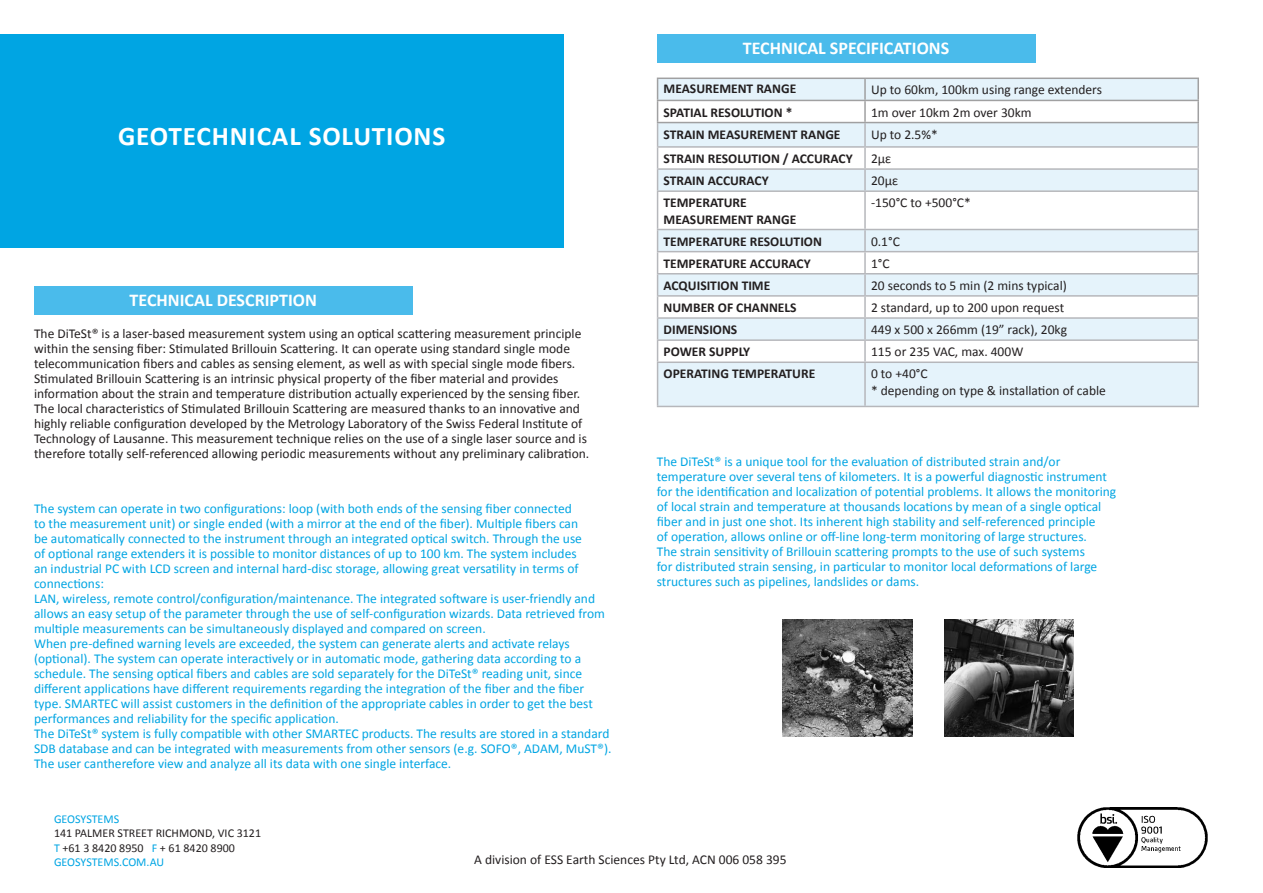
<style>
.page{position:relative;width:1263px;height:893px;background:#fff}
.page>*{position:absolute;margin:0;border:0;box-sizing:border-box;transform-origin:0 0}
.t1{font:700 27px "Calibri";letter-spacing:.03em;color:#fff}
.t2{font:700 18px "Calibri";color:#fff}
.t3{font:13.5px/15px "Calibri";color:#00a5e3}
.t4{font:13.5px/15px "Calibri";color:#231f20}
.t5{font:700 13.5px "Calibri";color:#231f20}
.t6{font:12px/14.4px "Calibri";color:#231f20}
.t7{font:12px "Calibri";color:#00a5e3}
.s1{color:#00a5e3}
</style>
<div class="page">
<img style="left:1077px;top:807px;width:131px;height:61px">
<div style="left:0;top:34px;width:563px;height:213px;background:#00a5e3"></div>
<div style="left:657px;top:34px;width:378px;height:28px;background:#4abbeb"></div>
<svg style="left:658px;top:79px;width:539px;height:327px;fill:#e5f3fb"></svg>
<hr style="left:864px;top:123px;width:2px;height:23px;background:#b6b7bb">
<hr style="left:864px;top:148px;width:2px;height:20px;background:#b6b7bb">
<hr style="left:864px;top:170px;width:2px;height:20px;background:#b6b7bb">
<hr style="left:864px;top:192px;width:2px;height:37px;background:#b6b7bb">
<hr style="left:864px;top:230px;width:2px;height:21px;background:#b6b7bb">
<hr style="left:864px;top:252px;width:2px;height:21px;background:#b6b7bb">
<hr style="left:864px;top:274px;width:2px;height:21px;background:#b6b7bb">
<hr style="left:864px;top:297px;width:2px;height:20px;background:#b6b7bb">
<hr style="left:864px;top:319px;width:2px;height:20px;background:#b6b7bb">
<hr style="left:864px;top:341px;width:2px;height:20px;background:#b6b7bb">
<hr style="left:864px;top:363px;width:2px;height:43px;background:#b6b7bb">
<hr style="left:1197px;top:123px;width:2px;height:23px;background:#b6b7bb">
<hr style="left:657px;top:146px;width:208px;height:2px;background:#b6b7bb">
<hr style="left:865px;top:146px;width:334px;height:2px;background:#b6b7bb">
<hr style="left:1197px;top:148px;width:2px;height:20px;background:#b6b7bb">
<hr style="left:657px;top:168px;width:208px;height:2px;background:#b6b7bb">
<hr style="left:865px;top:168px;width:334px;height:2px;background:#b6b7bb">
<hr style="left:1197px;top:170px;width:2px;height:20px;background:#b6b7bb">
<hr style="left:657px;top:190px;width:208px;height:2px;background:#b6b7bb">
<hr style="left:657px;top:192px;width:1px;height:37px;background:#b6b7bb">
<hr style="left:865px;top:190px;width:334px;height:2px;background:#b6b7bb">
<hr style="left:1197px;top:192px;width:2px;height:37px;background:#b6b7bb">
<hr style="left:657px;top:229px;width:208px;height:1px;background:#b6b7bb">
<hr style="left:865px;top:229px;width:334px;height:1px;background:#b6b7bb">
<hr style="left:1197px;top:230px;width:2px;height:21px;background:#b6b7bb">
<hr style="left:657px;top:251px;width:208px;height:1px;background:#b6b7bb">
<hr style="left:865px;top:251px;width:334px;height:1px;background:#b6b7bb">
<hr style="left:1197px;top:252px;width:2px;height:21px;background:#b6b7bb">
<hr style="left:657px;top:273px;width:208px;height:1px;background:#b6b7bb">
<hr style="left:865px;top:273px;width:334px;height:1px;background:#b6b7bb">
<hr style="left:1197px;top:274px;width:2px;height:21px;background:#b6b7bb">
<hr style="left:657px;top:295px;width:208px;height:2px;background:#b6b7bb">
<hr style="left:865px;top:295px;width:334px;height:2px;background:#b6b7bb">
<hr style="left:1197px;top:297px;width:2px;height:20px;background:#b6b7bb">
<hr style="left:657px;top:317px;width:208px;height:2px;background:#b6b7bb">
<hr style="left:865px;top:317px;width:334px;height:2px;background:#b6b7bb">
<hr style="left:1197px;top:319px;width:2px;height:20px;background:#b6b7bb">
<hr style="left:657px;top:339px;width:208px;height:2px;background:#b6b7bb">
<svg style="left:657px;top:230px;width:1px;height:131px"></svg>
<hr style="left:865px;top:339px;width:334px;height:2px;background:#b6b7bb">
<hr style="left:1197px;top:341px;width:2px;height:20px;background:#b6b7bb">
<hr style="left:657px;top:361px;width:208px;height:2px;background:#b6b7bb">
<hr style="left:657px;top:363px;width:1px;height:43px;background:#b6b7bb">
<hr style="left:865px;top:361px;width:334px;height:2px;background:#b6b7bb">
<hr style="left:1197px;top:363px;width:2px;height:43px;background:#b6b7bb">
<hr style="left:657px;top:406px;width:208px;height:1px;background:#b6b7bb">
<hr style="left:865px;top:406px;width:334px;height:1px;background:#b6b7bb">
<hr style="left:657px;top:78px;width:208px;height:1px;background:#a0a0a1">
<hr style="left:865px;top:78px;width:334px;height:1px;background:#a0a0a1">
<hr style="left:864px;top:79px;width:2px;height:21px;background:#a0a0a1">
<hr style="left:1197px;top:79px;width:2px;height:21px;background:#a0a0a1">
<hr style="left:657px;top:100px;width:208px;height:1px;background:#a0a0a1">
<svg style="left:657px;top:79px;width:1px;height:111px"></svg>
<hr style="left:865px;top:100px;width:334px;height:1px;background:#a0a0a1">
<hr style="left:864px;top:101px;width:2px;height:21px;background:#a0a0a1">
<hr style="left:1197px;top:101px;width:2px;height:21px;background:#a0a0a1">
<hr style="left:657px;top:122px;width:208px;height:1px;background:#a0a0a1">
<hr style="left:865px;top:122px;width:334px;height:1px;background:#a0a0a1">
<img style="left:783px;top:619px;width:129px;height:118px">
<div style="left:34px;top:286px;width:378px;height:29px;background:#4abbeb"></div>
<img style="left:944px;top:619px;width:129px;height:118px">
<p class="t1" style="left:118px;top:119px;width:329px">GEOTECHNICAL SOLUTIONS</p>
<p class="t2" style="left:130px;top:288px;width:189px">TECHNICAL DESCRIPTION</p>
<p class="t4" style="left:34px;top:326px;width:549px">The DiTeSt® is a laser-based measurement system using an optical scattering measurement principle within the sensing fiber: Stimulated Brillouin Scattering. It can operate using standard single mode telecommunication fibers and cables as sensing element, as well as with special single mode fibers.<br>Stimulated Brillouin Scattering is an intrinsic physical property of the fiber material and provides information about the strain and temperature distribution actually experienced by the sensing fiber.<br>The local characteristics of Stimulated Brillouin Scattering are measured thanks to an innovative and</p>
<p class="t4" style="left:34px;top:416px;width:557px">highly reliable configuration developed by the Metrology Laboratory of the Swiss Federal Institute of<br>Technology of Lausanne. This measurement technique relies on the use of a single laser source and is therefore totally self-referenced allowing periodic measurements without any preliminary calibration.</p>
<p class="t3" style="left:34px;top:501px;width:549px">The system can operate in two configurations: loop (with both ends of the sensing fiber connected to the measurement unit) or single ended (with a mirror at the end of the fiber). Multiple fibers can be automatically connected to the instrument through an integrated optical switch. Through the use of optional range extenders it is possible to monitor distances of up to 100 km. The system includes an industrial PC with LCD screen and internal hard-disc storage, allowing great versatility in terms of connections:</p>
<p class="t3" style="left:34px;top:591px;width:572px">LAN, wireless, remote control/configuration/maintenance. The integrated software is user-friendly and allows an easy setup of the parameter through the use of self-configuration wizards. Data retrieved from multiple measurements can be simultaneously displayed and compared on screen.</p>
<p class="t3" style="left:34px;top:636px;width:560px">When pre-defined warning levels are exceeded, the system can generate alerts and activate relays (optional). The system can operate interactively or in automatic mode, gathering data according to a schedule. The sensing optical fibers and cables are sold separately for the DiTeSt® reading unit, since different applications have different requirements regarding the integration of the fiber and the fiber type. SMARTEC will assist customers in the definition of the appropriate cables in order to get the best performances and reliability for the specific application.</p>
<p class="t3" style="left:34px;top:726px;width:579px">The DiTeSt® system is fully compatible with other SMARTEC products. The results are stored in a standard<br>SDB database and can be integrated with measurements from other sensors (e.g. SOFO®, ADAM, MuST®).<br>The user cantherefore view and analyze all its data with one single interface.</p>
<p class="t2" style="left:743px;top:36px;width:208px">TECHNICAL SPECIFICATIONS</p>
<p class="t5" style="left:663px;top:80px;width:134px">MEASUREMENT RANGE</p>
<p class="t4" style="left:871px;top:82px;width:233px">Up to 60km, 100km using range extenders</p>
<p class="t5" style="left:663px;top:103px;width:130px">SPATIAL RESOLUTION *</p>
<p class="t4" style="left:871px;top:105px;width:162px">1m over 10km 2m over 30km</p>
<p class="t5" style="left:663px;top:126px;width:178px">STRAIN MEASUREMENT RANGE</p>
<p class="t4" style="left:871px;top:127px;width:68px">Up to 2.5%*</p>
<p class="t5" style="left:663px;top:150px;width:191px">STRAIN RESOLUTION / ACCURACY</p>
<p class="t4" style="left:871px;top:151px;width:22px">2με</p>
<p class="t5" style="left:663px;top:172px;width:107px">STRAIN ACCURACY</p>
<p class="t4" style="left:871px;top:173px;width:29px">20με</p>
<p class="t5" style="left:663px;top:194px;width:85px">TEMPERATURE</p>
<p class="t5" style="left:663px;top:210px;width:134px">MEASUREMENT RANGE</p>
<p class="t4" style="left:871px;top:195px;width:101px">-150°C to +500°C*</p>
<p class="t5" style="left:663px;top:233px;width:160px">TEMPERATURE RESOLUTION</p>
<p class="t4" style="left:871px;top:234px;width:30px">0.1°C</p>
<p class="t5" style="left:663px;top:255px;width:149px">TEMPERATURE ACCURACY</p>
<p class="t4" style="left:871px;top:256px;width:20px">1°C</p>
<p class="t5" style="left:663px;top:277px;width:108px">ACQUISITION TIME</p>
<p class="t4" style="left:871px;top:278px;width:197px">20 seconds to 5 min (2 mins typical)</p>
<p class="t5" style="left:663px;top:299px;width:135px">NUMBER OF CHANNELS</p>
<p class="t4" style="left:871px;top:300px;width:195px">2 standard, up to 200 upon request</p>
<p class="t5" style="left:663px;top:321px;width:75px">DIMENSIONS</p>
<p class="t4" style="left:871px;top:322px;width:198px">449 x 500 x 266mm (19” rack), 20kg</p>
<p class="t5" style="left:663px;top:343px;width:88px">POWER SUPPLY</p>
<p class="t4" style="left:871px;top:344px;width:154px">115 or 235 VAC, max. 400W</p>
<p class="t5" style="left:663px;top:365px;width:153px">OPERATING TEMPERATURE</p>
<p class="t4" style="left:871px;top:366px;width:58px">0 to +40°C</p>
<p class="t4" style="left:871px;top:383px;width:236px">* depending on type &amp; installation of cable</p>
<p class="t3" style="left:657px;top:454px;width:461px">The DiTeSt® is a unique tool for the evaluation of distributed strain and/or temperature over several tens of kilometers. It is a powerful diagnostic instrument for the identification and localization of potential problems. It allows the monitoring of local strain and temperature at thousands locations by mean of a single optical fiber and in just one shot. Its inherent high stability and self-referenced principle<br>of operation, allows online or off-line long-term monitoring of large structures.<br>The strain sensitivity of Brillouin scattering prompts to the use of such systems<br>for distributed strain sensing, in particular to monitor local deformations of large structures such as pipelines, landslides or dams.</p>
<p class="t7" style="left:54px;top:811px;width:67px">GEOSYSTEMS</p>
<p class="t6" style="left:54px;top:826px;width:209px">141 PALMER STREET RICHMOND, VIC 3121<br><span class="s1">T</span> +61 3 8420 8950 <span class="s1">F</span> + 61 8420 8900<br><span class="s1">GEOSYSTEMS.COM.AU</span></p>
<p class="t4" style="left:474px;top:852px;width:314px">A division of ESS Earth Sciences Pty Ltd, ACN 006 058 395</p>
</div>
